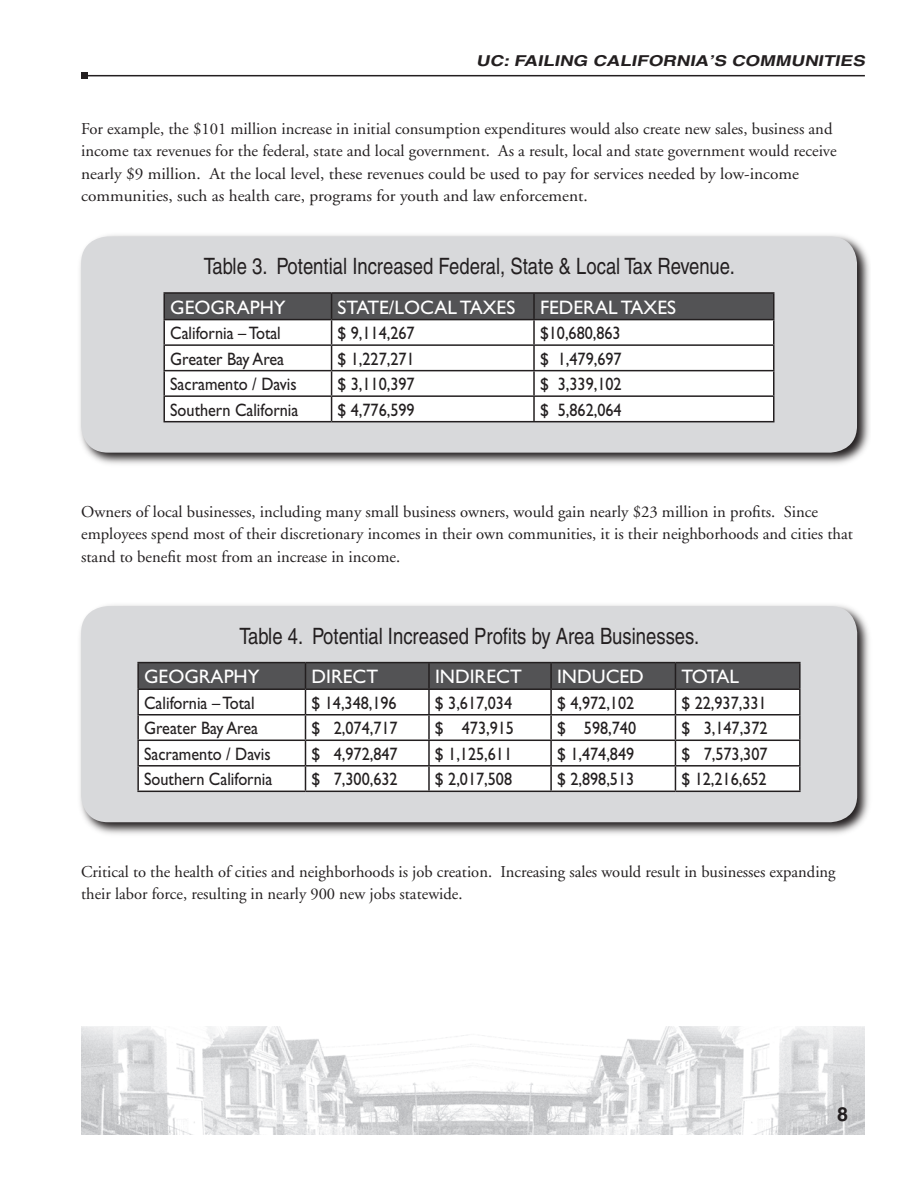
<style>
.page{position:relative;width:919px;height:1189px;background:#fff}
.page>*{position:absolute;margin:0;border:0;box-sizing:border-box;transform-origin:0 0}
.t1{font:condensed 22.5px "Helvetica";color:#231f20}
.t2{font:19.5px "Gill Sans";color:#fff}
.t3{font:700 19.5px "Helvetica";color:#231f20}
.t4{font:18px "Gill Sans";color:#231f20;scale:.9 1}
.t5{font:16.5px/22.5px "Adobe Garamond";color:#231f20}
.t6{font:italic 700 15px "Helvetica";letter-spacing:.22em;color:#231f20;scale:1.25 1}
</style>
<div class="page">
<img style="left:81px;top:1026px;width:783px;height:108px">
<hr style="left:84px;top:75px;width:780px;height:1px;background:#231f20">
<svg style="left:81px;top:73px;width:6px;height:6px"></svg>
<svg style="left:80px;top:605px;width:789px;height:229px"></svg>
<div style="left:81px;top:606px;width:775px;height:216px;background:#d8d9db;border-radius:27px"></div>
<hr style="left:137px;top:689px;width:2px;height:24px;background:#231f20">
<hr style="left:798px;top:689px;width:2px;height:24px;background:#231f20">
<hr style="left:137px;top:713px;width:168px;height:2px;background:#231f20">
<hr style="left:137px;top:715px;width:2px;height:24px;background:#231f20">
<hr style="left:675px;top:713px;width:125px;height:2px;background:#231f20">
<hr style="left:798px;top:715px;width:2px;height:24px;background:#231f20">
<hr style="left:137px;top:739px;width:168px;height:1px;background:#231f20">
<hr style="left:137px;top:740px;width:2px;height:24px;background:#231f20">
<hr style="left:675px;top:739px;width:125px;height:1px;background:#231f20">
<hr style="left:798px;top:740px;width:2px;height:24px;background:#231f20">
<hr style="left:137px;top:764px;width:168px;height:2px;background:#231f20">
<hr style="left:137px;top:766px;width:2px;height:24px;background:#231f20">
<hr style="left:675px;top:764px;width:125px;height:2px;background:#231f20">
<hr style="left:798px;top:766px;width:2px;height:24px;background:#231f20">
<hr style="left:137px;top:790px;width:168px;height:1px;background:#231f20">
<hr style="left:305px;top:790px;width:124px;height:1px;background:#231f20">
<hr style="left:429px;top:790px;width:122px;height:1px;background:#231f20">
<hr style="left:551px;top:790px;width:124px;height:1px;background:#231f20">
<hr style="left:675px;top:790px;width:125px;height:1px;background:#231f20">
<hr style="left:137px;top:661px;width:168px;height:2px;background:#231f20">
<hr style="left:137px;top:663px;width:2px;height:25px;background:#231f20">
<hr style="left:305px;top:661px;width:124px;height:2px;background:#231f20">
<hr style="left:429px;top:661px;width:122px;height:2px;background:#231f20">
<hr style="left:551px;top:661px;width:124px;height:2px;background:#231f20">
<svg style="left:138px;top:662px;width:661px;height:128px"></svg>
<hr style="left:675px;top:661px;width:125px;height:2px;background:#231f20">
<hr style="left:674px;top:663px;width:2px;height:25px;background:#231f20">
<hr style="left:798px;top:663px;width:2px;height:25px;background:#231f20">
<hr style="left:137px;top:688px;width:168px;height:1px;background:#231f20">
<hr style="left:305px;top:688px;width:124px;height:1px;background:#231f20">
<hr style="left:429px;top:688px;width:122px;height:1px;background:#231f20">
<hr style="left:551px;top:688px;width:124px;height:1px;background:#231f20">
<hr style="left:675px;top:688px;width:125px;height:1px;background:#231f20">
<svg style="left:80px;top:235px;width:790px;height:229px"></svg>
<div style="left:81px;top:236px;width:775px;height:216px;background:#d8d9db;border-radius:27px"></div>
<hr style="left:163px;top:320px;width:2px;height:24px;background:#231f20">
<hr style="left:772px;top:320px;width:2px;height:24px;background:#231f20">
<hr style="left:163px;top:344px;width:168px;height:2px;background:#231f20">
<hr style="left:163px;top:346px;width:2px;height:24px;background:#231f20">
<hr style="left:533px;top:344px;width:241px;height:2px;background:#231f20">
<hr style="left:772px;top:346px;width:2px;height:24px;background:#231f20">
<hr style="left:163px;top:370px;width:168px;height:1px;background:#231f20">
<hr style="left:163px;top:371px;width:2px;height:24px;background:#231f20">
<hr style="left:533px;top:370px;width:241px;height:1px;background:#231f20">
<hr style="left:772px;top:371px;width:2px;height:24px;background:#231f20">
<hr style="left:163px;top:395px;width:168px;height:2px;background:#231f20">
<hr style="left:163px;top:397px;width:2px;height:24px;background:#231f20">
<hr style="left:533px;top:395px;width:241px;height:2px;background:#231f20">
<hr style="left:772px;top:397px;width:2px;height:24px;background:#231f20">
<hr style="left:163px;top:421px;width:168px;height:1px;background:#231f20">
<hr style="left:331px;top:421px;width:202px;height:1px;background:#231f20">
<hr style="left:533px;top:421px;width:241px;height:1px;background:#231f20">
<hr style="left:163px;top:292px;width:168px;height:1px;background:#231f20">
<hr style="left:163px;top:293px;width:2px;height:26px;background:#231f20">
<hr style="left:331px;top:292px;width:202px;height:1px;background:#231f20">
<hr style="left:533px;top:292px;width:241px;height:1px;background:#231f20">
<svg style="left:164px;top:293px;width:609px;height:128px"></svg>
<hr style="left:772px;top:293px;width:2px;height:26px;background:#231f20">
<hr style="left:163px;top:319px;width:168px;height:1px;background:#231f20">
<hr style="left:331px;top:319px;width:202px;height:1px;background:#231f20">
<hr style="left:533px;top:319px;width:241px;height:1px;background:#231f20">
<p class="t6" style="left:476px;top:51px;width:315px">UC: FAILING CALIFORNIA ’S COMMUNITIES</p>
<p class="t5" style="left:81px;top:118px;width:756px">For example, the $101 million increase in initial consumption expenditures would also create new sales, business and income tax revenues for the federal, state and local government. As a result, local and state government would receive nearly $9 million. At the local level, these revenues could be used to pay for services needed by low-income communities, such as health care, programs for youth and law enforcement.</p>
<h1 class="t1" style="left:204px;top:253px;width:532px">Table 3. Potential Increased Federal, State &amp; Local Tax Revenue.</h1>
<p class="t2" style="left:170px;top:296px;width:117px">Geog raphy</p>
<p class="t2" style="left:337px;top:296px;width:179px">STATE/LOCAL TAXES</p>
<p class="t2" style="left:539px;top:296px;width:137px">FEDERAL TAXES</p>
<p class="t4" style="left:170px;top:322px;width:124px">California – Total</p>
<p class="t4" style="left:337px;top:322px;width:87px">$ 9,114,267</p>
<p class="t4" style="left:539px;top:322px;width:91px">$10,680,863</p>
<p class="t4" style="left:170px;top:348px;width:128px">Greater Bay Area</p>
<p class="t4" style="left:337px;top:348px;width:87px">$ 1,227,271</p>
<p class="t4" style="left:539px;top:348px;width:92px">$ 1,479,697</p>
<p class="t4" style="left:170px;top:373px;width:142px">Sacramento / Davis</p>
<p class="t4" style="left:337px;top:373px;width:87px">$ 3,110,397</p>
<p class="t4" style="left:539px;top:373px;width:92px">$ 3,339,102</p>
<p class="t4" style="left:170px;top:399px;width:144px">Southern California</p>
<p class="t4" style="left:337px;top:399px;width:87px">$ 4,776,599</p>
<p class="t4" style="left:539px;top:399px;width:92px">$ 5,862,064</p>
<p class="t5" style="left:81px;top:500px;width:773px">Owners of local businesses, including many small business owners, would gain nearly $23 million in profits. Since employees spend most of their discretionary incomes in their own communities, it is their neighborhoods and cities that stand to benefit most from an increase in income.</p>
<h1 class="t1" style="left:239px;top:622px;width:461px">Table 4. Potential Increased Profits by Area Businesses.</h1>
<p class="t2" style="left:144px;top:665px;width:117px">Geog raphy</p>
<p class="t2" style="left:311px;top:665px;width:55px">Direct</p>
<p class="t2" style="left:435px;top:665px;width:88px">INDIRECT</p>
<p class="t2" style="left:557px;top:665px;width:88px">INDUCED</p>
<p class="t2" style="left:681px;top:665px;width:37px">total</p>
<p class="t4" style="left:144px;top:692px;width:124px">California – Total</p>
<p class="t4" style="left:311px;top:692px;width:96px">$ 14,348,196</p>
<p class="t4" style="left:435px;top:692px;width:87px">$ 3,617,034</p>
<p class="t4" style="left:557px;top:692px;width:87px">$ 4,972,102</p>
<p class="t4" style="left:681px;top:692px;width:96px">$ 22,937,331</p>
<p class="t4" style="left:144px;top:717px;width:128px">Greater Bay Area</p>
<p class="t4" style="left:311px;top:717px;width:97px">$ 2,074,717</p>
<p class="t4" style="left:435px;top:717px;width:89px">$ 473,915</p>
<p class="t4" style="left:557px;top:717px;width:89px">$ 598,740</p>
<p class="t4" style="left:681px;top:717px;width:97px">$ 3,147,372</p>
<p class="t4" style="left:144px;top:743px;width:142px">Sacramento / Davis</p>
<p class="t4" style="left:311px;top:743px;width:97px">$ 4,972,847</p>
<p class="t4" style="left:435px;top:743px;width:87px">$ 1,125,611</p>
<p class="t4" style="left:557px;top:743px;width:87px">$ 1,474,849</p>
<p class="t4" style="left:681px;top:743px;width:97px">$ 7,573,307</p>
<p class="t4" style="left:144px;top:768px;width:144px">Southern California</p>
<p class="t4" style="left:311px;top:768px;width:97px">$ 7,300,632</p>
<p class="t4" style="left:435px;top:768px;width:87px">$ 2,017,508</p>
<p class="t4" style="left:557px;top:768px;width:87px">$ 2,898,513</p>
<p class="t4" style="left:681px;top:768px;width:96px">$ 12,216,652</p>
<p class="t5" style="left:81px;top:860px;width:755px">Critical to the health of cities and neighborhoods is job creation. Increasing sales would result in businesses expanding their labor force, resulting in nearly 900 new jobs statewide.</p>
<p class="t3" style="left:836px;top:1101px;width:12px">8</p>
</div>
